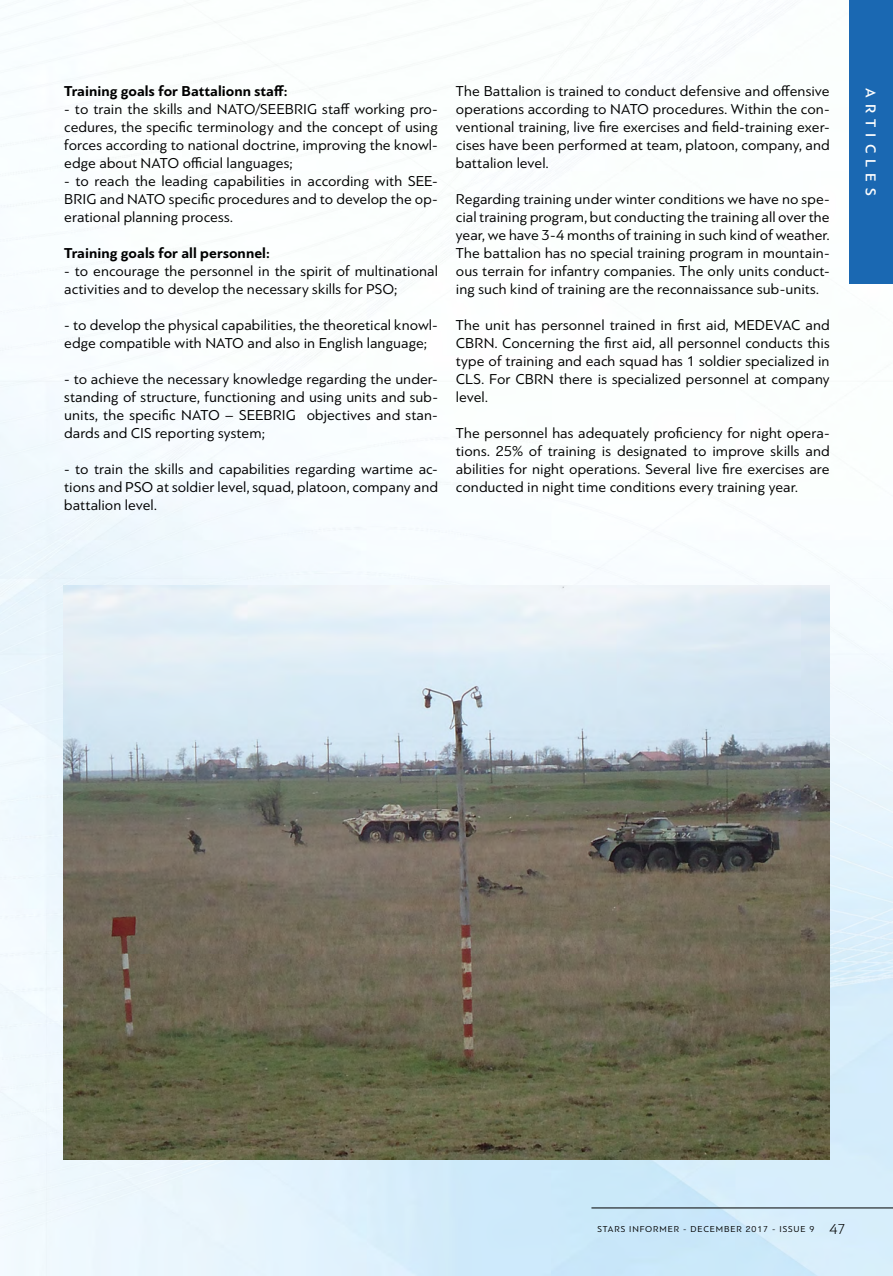
<style>
.page{position:relative;width:893px;height:1276px;background:#fff}
.page>*{position:absolute;margin:0;border:0;box-sizing:border-box;transform-origin:0 0}
.t1{font:15px/18px "PF Bague Sans Pro";letter-spacing:.005em;color:#000;text-align:justify}
.t2{font:700 15px "PF Bague Sans Pro";letter-spacing:.005em;color:#000}
.t3{font:500 15px "PF Bague Sans Pro";letter-spacing:.415em;color:#fff}
.t4{font:9px "PF Bague Sans Pro";letter-spacing:.1em;color:#000}
.s1{font-weight:300;font-size:15px}
</style>
<div class="page">
<img style="left:0;top:0;width:893px;height:1276px">
<hr style="left:591px;top:1207px;width:302px;height:1px;background:#000">
<div style="left:850px;top:0;width:43px;height:283px;background:#1a68b2"></div>
<img style="left:64px;top:585px;width:765px;height:574px">
<p class="t2" style="left:64px;top:82px;width:225px">Training goals for Battalionn staff:</p>
<p class="t1" style="left:64px;top:100px;width:375px">- to train the skills and NATO/SEEBRIG staff working pro&shy;cedures, the specific terminology and the concept of using forces according to national doctrine, improving the knowl&shy;edge about NATO official languages;</p>
<p class="t1" style="left:64px;top:172px;width:375px">- to reach the leading capabilities in according with SEE-BRIG and NATO specific procedures and to develop the op&shy;erational planning process.</p>
<p class="t2" style="left:64px;top:244px;width:207px">Training goals for all personnel:</p>
<p class="t1" style="left:64px;top:262px;width:375px">- to encourage the personnel in the spirit of multinational activities and to develop the necessary skills for PSO;</p>
<p class="t1" style="left:64px;top:316px;width:375px">- to develop the physical capabilities, the theoretical knowl&shy;edge compatible with NATO and also in English language;</p>
<p class="t1" style="left:64px;top:370px;width:375px">- to achieve the necessary knowledge regarding the under&shy;standing of structure, functioning and using units and sub&shy;units, the specific NATO – SEEBRIG objectives and stan&shy;dards and CIS reporting system;</p>
<p class="t1" style="left:64px;top:460px;width:375px">- to train the skills and capabilities regarding wartime ac&shy;tions and PSO at soldier level, squad, platoon, company and battalion level.</p>
<p class="t1" style="left:456px;top:82px;width:375px">The Battalion is trained to conduct defensive and offensive operations according to NATO procedures. Within the con&shy;ventional training, live fire exercises and field-training exer&shy;cises have been performed at team, platoon, company, and battalion level.</p>
<p class="t1" style="left:456px;top:190px;width:375px">Regarding training under winter conditions we have no spe&shy;cial training program, but conducting the training all over the year, we have 3-4 months of training in such kind of weather.<br>The battalion has no special training program in mountain&shy;ous terrain for infantry companies. The only units conduct&shy;ing such kind of training are the reconnaissance sub-units.</p>
<p class="t1" style="left:456px;top:316px;width:375px">The unit has personnel trained in first aid, MEDEVAC and CBRN. Concerning the first aid, all personnel conducts this type of training and each squad has 1 soldier specialized in CLS. For CBRN there is specialized personnel at company level.</p>
<p class="t1" style="left:456px;top:424px;width:375px">The personnel has adequately proficiency for night opera&shy;tions. 25% of training is designated to improve skills and abilities for night operations. Several live fire exercises are conducted in night time conditions every training year.</p>
<p class="t3" style="left:880px;top:88px;width:110px;rotate:90deg">ARTICLES</p>
<p class="t4" style="left:598px;top:1223px;width:250px">STARS INFORMER - DECEMBER 2017 - ISSUE 9 <span class="s1">47</span></p>
</div>
